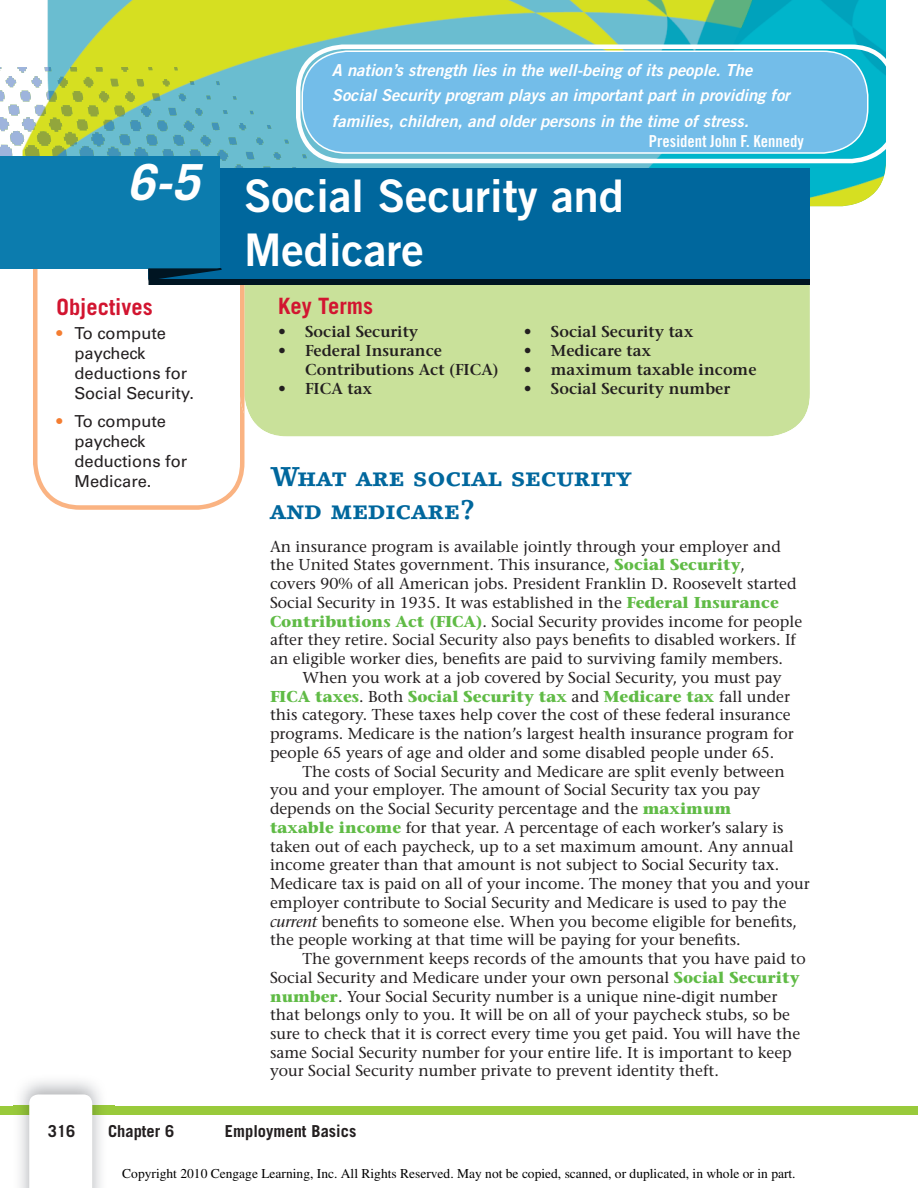
<style>
.page{position:relative;width:918px;height:1188px;background:#fff}
.page>*{position:absolute;margin:0;border:0;box-sizing:border-box;transform-origin:0 0}
.t1{font:italic 700 49.8px "Trade Gothic LT Std";color:#fff}
.t2{font:45px/54px "Trade Gothic LT Std Bd 2";color:#fff}
.t3{font:700 27px/33px "Lino Letter Std";letter-spacing:.02em;color:#00679d}
.t4{font:700 22.5px "Trade Gothic LT Std";color:#d21530}
.t5{font:16.5px/25.5px "Trade Gothic LT Std Bd 2 Obl";color:#fff}
.t6{font:16.5px/19.8px "Univers LT Std";color:#231f20}
.t7{font:700 16.5px "Trade Gothic LT Std";color:#231f20}
.t8{font:16.5px "Trade Gothic LT Std Bd Cn 20";color:#fff}
.t9{font:500 15.75px "Stone Serif Std";color:#231f20}
.t10{font:600 15.75px/18.9px "Stone Serif Std";color:#231f20}
.t11{font:700 15.75px "Stone Serif Std";color:#60bb46}
.t12{font:13.5px "Times";color:#000}
.s1{color:#f47d31}
.s2{font-weight:700;color:#60bb46}
.s3{font-weight:500;color:#231f20}
.s4{font-style:italic}
</style>
<div class="page">
<div style="left:0;top:1106px;width:918px;height:9px;background:#99ca3b"></div>
<img style="left:13px;top:1081px;width:101px;height:107px">
<img style="left:13px;top:1106px;width:101px;height:9px">
<svg style="left:29px;top:1095px;width:63px;height:93px"></svg>
<div style="left:245px;top:206px;width:569px;height:231px;background:#c9e19a"></div>
<svg style="left:33px;top:269px;width:212px;height:241px"></svg>
<svg style="left:47px;top:0;width:839px;height:206px;background:#86ca7e"></svg>
<img style="left:0;top:67px;width:841px;height:139px">
<img style="left:228px;top:160px;width:71px;height:9px">
<img style="left:220px;top:158px;width:8px;height:11px">
<img style="left:0;top:145px;width:10px;height:11px">
<img style="left:220px;top:154px;width:87px;height:4px">
<img style="left:10px;top:131px;width:218px;height:26px">
<img style="left:228px;top:137px;width:36px;height:8px">
<img style="left:158px;top:140px;width:131px;height:4px">
<img style="left:22px;top:117px;width:173px;height:24px">
<img style="left:0;top:117px;width:141px;height:14px">
<img style="left:9px;top:120px;width:262px;height:10px">
<img style="left:8px;top:105px;width:195px;height:12px">
<img style="left:20px;top:91px;width:234px;height:23px">
<img style="left:0;top:76px;width:237px;height:25px">
<img style="left:15px;top:67px;width:205px;height:20px">
<img style="left:0;top:67px;width:178px;height:5px">
<div style="left:149px;top:169px;width:661px;height:110px;background:#00679d"></div>
<div style="left:0;top:156px;width:220px;height:113px;background:#0c7cae"></div>
<svg style="left:144px;top:268px;width:101px;height:147px"></svg>
<div style="left:148px;top:279px;width:662px;height:6px;background:#001522"></div>
<div style="left:302px;top:51px;width:566px;height:102px;background:#73bde9;border-radius:45px"></div>
<div style="left:302px;top:51px;width:566px;height:103px;border:2px solid #fff;border-radius:45px"></div>
<div style="left:296px;top:45px;width:602px;height:118px;border:4px solid #fff;border-radius:45px"></div>
<p class="t1" style="left:127px;top:153px;width:73px">6-5</p>
<p class="t4" style="left:57px;top:299px;width:98px">Objectives</p>
<p class="t6" style="left:75px;top:325px;width:121px;text-indent:-18px"><span class="s1">•</span> To compute paycheck deductions for<br>Social Security.</p>
<p class="t6" style="left:75px;top:413px;width:114px;text-indent:-18px"><span class="s1">•</span> To compute paycheck deductions for<br>Medicare.</p>
<p class="t5" style="left:332px;top:59px;width:459px">A nation’s strength lies in the well-being of its people. The<br>Social Security program plays an important part in providing for families, children, and older persons in the time of stress.</p>
<p class="t8" style="left:649px;top:131px;width:157px">President John F. Kennedy</p>
<p class="t2" style="left:244px;top:173px;width:381px">Social Security and<br>Medicare</p>
<p class="t4" style="left:278px;top:298px;width:96px">Key Terms</p>
<p class="t10" style="left:278px;top:324px;width:142px">• Social Security</p>
<p class="t10" style="left:305px;top:343px;width:195px;text-indent:-27px">• Federal Insurance<br>Contributions Act (FICA)</p>
<p class="t10" style="left:278px;top:381px;width:96px">• FICA tax</p>
<p class="t10" style="left:524px;top:324px;width:171px">• Social Security tax</p>
<p class="t10" style="left:524px;top:343px;width:129px">• Medicare tax</p>
<p class="t10" style="left:524px;top:362px;width:234px">• maximum taxable income</p>
<p class="t10" style="left:524px;top:380px;width:208px">• Social Security number</p>
<p class="t3" style="left:270px;top:463px;width:363px">What are social security and medicare?</p>
<p class="t9" style="left:270px;top:540px;width:512px">An insurance program is available jointly through your employer and</p>
<p class="t9" style="left:270px;top:559px;width:477px">the United States government. This insurance, <span class="s2">Social Security</span>,</p>
<p class="t9" style="left:270px;top:577px;width:528px">covers 90% of all American jobs. President Franklin D. Roosevelt started</p>
<p class="t9" style="left:270px;top:596px;width:510px">Social Security in 1935. It was established in the <span class="s2">Federal Insurance</span></p>
<p class="t9" style="left:270px;top:615px;width:534px"><span class="s2">Contributions Act (FICA)</span>. Social Security provides income for people</p>
<p class="t9" style="left:270px;top:634px;width:528px">after they retire. Social Security also pays benefits to disabled workers. If</p>
<p class="t9" style="left:270px;top:652px;width:515px">an eligible worker dies, benefits are paid to surviving family members.</p>
<p class="t9" style="left:302px;top:671px;width:481px">When you work at a job covered by Social Security, you must pay</p>
<p class="t11" style="left:270px;top:690px;width:522px">FICA taxes<span class="s3">. Both</span> Social Security tax <span class="s3">and</span> Medicare tax <span class="s3">fall under</span></p>
<p class="t9" style="left:270px;top:709px;width:522px">this category. These taxes help cover the cost of these federal insurance</p>
<p class="t9" style="left:270px;top:727px;width:525px">programs. Medicare is the nation’s largest health insurance program for</p>
<p class="t9" style="left:270px;top:746px;width:506px">people 65 years of age and older and some disabled people under 65.</p>
<p class="t9" style="left:302px;top:765px;width:484px">The costs of Social Security and Medicare are split evenly between</p>
<p class="t9" style="left:270px;top:783px;width:492px">you and your employer. The amount of Social Security tax you pay</p>
<p class="t9" style="left:270px;top:802px;width:463px">depends on the Social Security percentage and the <span class="s2">maximum</span></p>
<p class="t9" style="left:270px;top:821px;width:515px"><span class="s2">taxable income</span> for that year. A percentage of each worker’s salary is</p>
<p class="t9" style="left:270px;top:840px;width:525px">taken out of each paycheck, up to a set maximum amount. Any annual</p>
<p class="t9" style="left:270px;top:858px;width:511px">income greater than that amount is not subject to Social Security tax.</p>
<p class="t9" style="left:270px;top:877px;width:542px">Medicare tax is paid on all of your income. The money that you and your</p>
<p class="t9" style="left:270px;top:896px;width:518px">employer contribute to Social Security and Medicare is used to pay the</p>
<p class="t9" style="left:270px;top:915px;width:529px"><span class="s4">current</span> benefits to someone else. When you become eligible for benefits,</p>
<p class="t9" style="left:270px;top:933px;width:472px">the people working at that time will be paying for your benefits.</p>
<p class="t9" style="left:302px;top:952px;width:505px">The government keeps records of the amounts that you have paid to</p>
<p class="t9" style="left:270px;top:971px;width:531px">Social Security and Medicare under your own personal <span class="s2">Social Security</span></p>
<p class="t9" style="left:270px;top:990px;width:509px"><span class="s2">number</span>. Your Social Security number is a unique nine-digit number</p>
<p class="t9" style="left:270px;top:1008px;width:521px">that belongs only to you. It will be on all of your paycheck stubs, so be</p>
<p class="t9" style="left:270px;top:1027px;width:532px">sure to check that it is correct every time you get paid. You will have the</p>
<p class="t9" style="left:270px;top:1046px;width:523px">same Social Security number for your entire life. It is important to keep</p>
<p class="t9" style="left:270px;top:1065px;width:450px">your Social Security number private to prevent identity theft.</p>
<p class="t7" style="left:48px;top:1125px;width:29px">316</p>
<p class="t7" style="left:108px;top:1125px;width:68px">Chapter 6</p>
<p class="t7" style="left:225px;top:1125px;width:133px">Employment Basics</p>
<p class="t12" style="left:122px;top:1165px;width:675px">Copyright 2010 Cengage Learning, Inc. All Rights Reserved. May not be copied, scanned, or duplicated, in whole or in part.</p>
</div>
